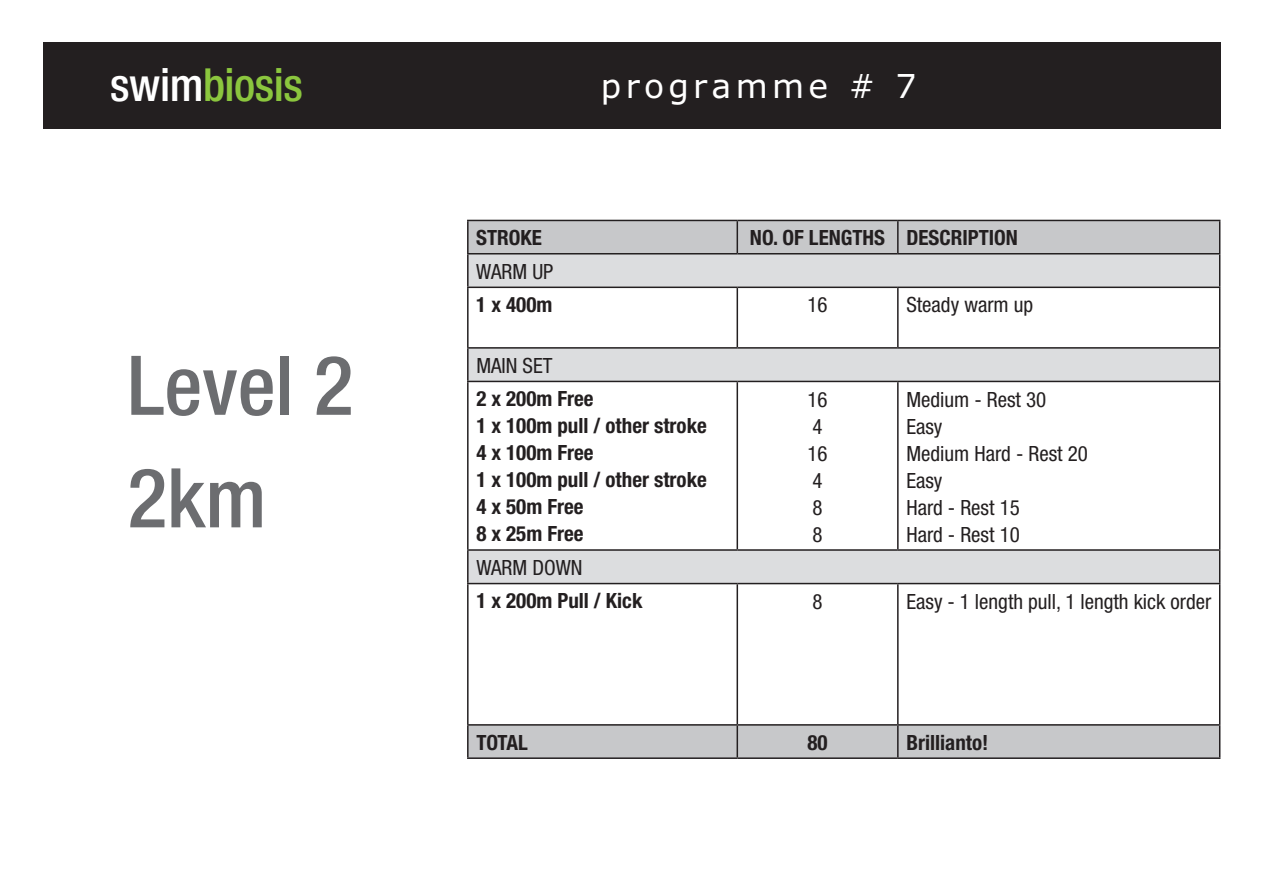
<style>
.page{position:relative;width:1263px;height:893px;background:#fff}
.page>*{position:absolute;margin:0;border:0;box-sizing:border-box;transform-origin:0 0}
.t1{font:500 condensed 82.5px/112.5px "Helvetica Neue";color:#6c6d70}
.t2{font:500 condensed 45.6px "Helvetica Neue";letter-spacing:-.01em;color:#8bc63e}
.t3{font:33px "Verdana Plain";letter-spacing:.13em;color:#fff}
.t4{font:700 condensed 21px/27px "Helvetica Neue";color:#231f20}
.t5{font:condensed 21px/27px "Helvetica Neue";color:#231f20}
.s1{color:#fff}
</style>
<div class="page">
<div style="left:43px;top:43px;width:1177px;height:86px;background:#231f20"></div>
<svg style="left:469px;top:221px;width:750px;height:536px"></svg>
<svg style="left:469px;top:254px;width:750px;height:329px"></svg>
<hr style="left:467px;top:220px;width:270px;height:1px;background:#231f20">
<hr style="left:467px;top:221px;width:2px;height:32px;background:#231f20">
<hr style="left:737px;top:220px;width:161px;height:1px;background:#231f20">
<hr style="left:736px;top:221px;width:2px;height:32px;background:#231f20">
<hr style="left:898px;top:220px;width:322px;height:1px;background:#231f20">
<hr style="left:897px;top:221px;width:1px;height:32px;background:#231f20">
<hr style="left:1219px;top:221px;width:1px;height:32px;background:#231f20">
<hr style="left:467px;top:253px;width:270px;height:1px;background:#231f20">
<hr style="left:467px;top:254px;width:2px;height:33px;background:#231f20">
<hr style="left:737px;top:253px;width:161px;height:1px;background:#231f20">
<hr style="left:898px;top:253px;width:322px;height:1px;background:#231f20">
<hr style="left:1219px;top:254px;width:1px;height:33px;background:#231f20">
<hr style="left:467px;top:287px;width:270px;height:1px;background:#231f20">
<hr style="left:467px;top:288px;width:2px;height:59px;background:#231f20">
<hr style="left:737px;top:287px;width:161px;height:1px;background:#231f20">
<hr style="left:736px;top:288px;width:2px;height:59px;background:#231f20">
<hr style="left:898px;top:287px;width:322px;height:1px;background:#231f20">
<hr style="left:897px;top:288px;width:1px;height:59px;background:#231f20">
<hr style="left:1219px;top:288px;width:1px;height:59px;background:#231f20">
<hr style="left:467px;top:347px;width:270px;height:2px;background:#231f20">
<hr style="left:467px;top:349px;width:2px;height:32px;background:#231f20">
<hr style="left:737px;top:347px;width:161px;height:2px;background:#231f20">
<hr style="left:898px;top:347px;width:322px;height:2px;background:#231f20">
<hr style="left:1219px;top:349px;width:1px;height:32px;background:#231f20">
<hr style="left:467px;top:381px;width:270px;height:1px;background:#231f20">
<hr style="left:467px;top:382px;width:2px;height:167px;background:#231f20">
<hr style="left:737px;top:381px;width:161px;height:1px;background:#231f20">
<hr style="left:736px;top:382px;width:2px;height:167px;background:#231f20">
<hr style="left:898px;top:381px;width:322px;height:1px;background:#231f20">
<hr style="left:897px;top:382px;width:1px;height:167px;background:#231f20">
<hr style="left:1219px;top:382px;width:1px;height:167px;background:#231f20">
<hr style="left:467px;top:549px;width:270px;height:2px;background:#231f20">
<hr style="left:467px;top:551px;width:2px;height:32px;background:#231f20">
<hr style="left:737px;top:549px;width:161px;height:2px;background:#231f20">
<hr style="left:898px;top:549px;width:322px;height:2px;background:#231f20">
<hr style="left:1219px;top:551px;width:1px;height:32px;background:#231f20">
<hr style="left:467px;top:583px;width:270px;height:1px;background:#231f20">
<hr style="left:467px;top:584px;width:2px;height:140px;background:#231f20">
<hr style="left:737px;top:583px;width:161px;height:1px;background:#231f20">
<hr style="left:736px;top:584px;width:2px;height:140px;background:#231f20">
<hr style="left:898px;top:583px;width:322px;height:1px;background:#231f20">
<hr style="left:897px;top:584px;width:1px;height:140px;background:#231f20">
<hr style="left:1219px;top:584px;width:1px;height:140px;background:#231f20">
<hr style="left:467px;top:724px;width:270px;height:2px;background:#231f20">
<hr style="left:467px;top:726px;width:2px;height:31px;background:#231f20">
<hr style="left:737px;top:724px;width:161px;height:2px;background:#231f20">
<hr style="left:736px;top:726px;width:2px;height:31px;background:#231f20">
<hr style="left:898px;top:724px;width:322px;height:2px;background:#231f20">
<hr style="left:897px;top:726px;width:1px;height:31px;background:#231f20">
<hr style="left:1219px;top:726px;width:1px;height:31px;background:#231f20">
<hr style="left:467px;top:757px;width:270px;height:2px;background:#231f20">
<hr style="left:737px;top:757px;width:161px;height:2px;background:#231f20">
<hr style="left:898px;top:757px;width:322px;height:2px;background:#231f20">
<h2 class="t2" style="left:110px;top:57px;width:194px"><span class="s1">swim</span>biosis</h2>
<h3 class="t3" style="left:601px;top:65px;width:317px">programme # 7</h3>
<h1 class="t1" style="left:128px;top:328px;width:227px">Level 2<br>2km</h1>
<p class="t4" style="left:476px;top:224px;width:67px">STROKE</p>
<p class="t4" style="left:750px;top:224px;width:269px">NO. OF LENGTHS DESCRIPTION</p>
<p class="t5" style="left:476px;top:258px;width:79px">WARM UP</p>
<p class="t4" style="left:476px;top:291px;width:78px">1 x 400m</p>
<p class="t5" style="left:807px;top:291px;width:22px">16</p>
<p class="t5" style="left:906px;top:291px;width:128px">Steady warm up</p>
<p class="t5" style="left:476px;top:352px;width:78px">MAIN SET</p>
<p class="t4" style="left:476px;top:385px;width:232px">2 x 200m Free<br>1 x 100m pull / other stroke<br>4 x 100m Free<br>1 x 100m pull / other stroke<br>4 x 50m Free<br>8 x 25m Free</p>
<p class="t5" style="left:807px;top:385px;width:22px">16<br>4<br>16<br>4<br>8<br>8</p>
<p class="t5" style="left:906px;top:385px;width:183px">Medium - Rest 30<br>Easy<br>Medium Hard - Rest 20<br>Easy<br>Hard - Rest 15<br>Hard - Rest 10</p>
<p class="t5" style="left:476px;top:554px;width:108px">WARM DOWN</p>
<p class="t4" style="left:476px;top:587px;width:168px">1 x 200m Pull / Kick</p>
<p class="t5" style="left:812px;top:588px;width:12px">8</p>
<p class="t5" style="left:906px;top:588px;width:306px">Easy - 1 length pull, 1 length kick order</p>
<p class="t4" style="left:476px;top:728px;width:53px">TOTAL</p>
<p class="t4" style="left:807px;top:728px;width:22px">80</p>
<p class="t4" style="left:906px;top:728px;width:83px">Brillianto!</p>
</div>
